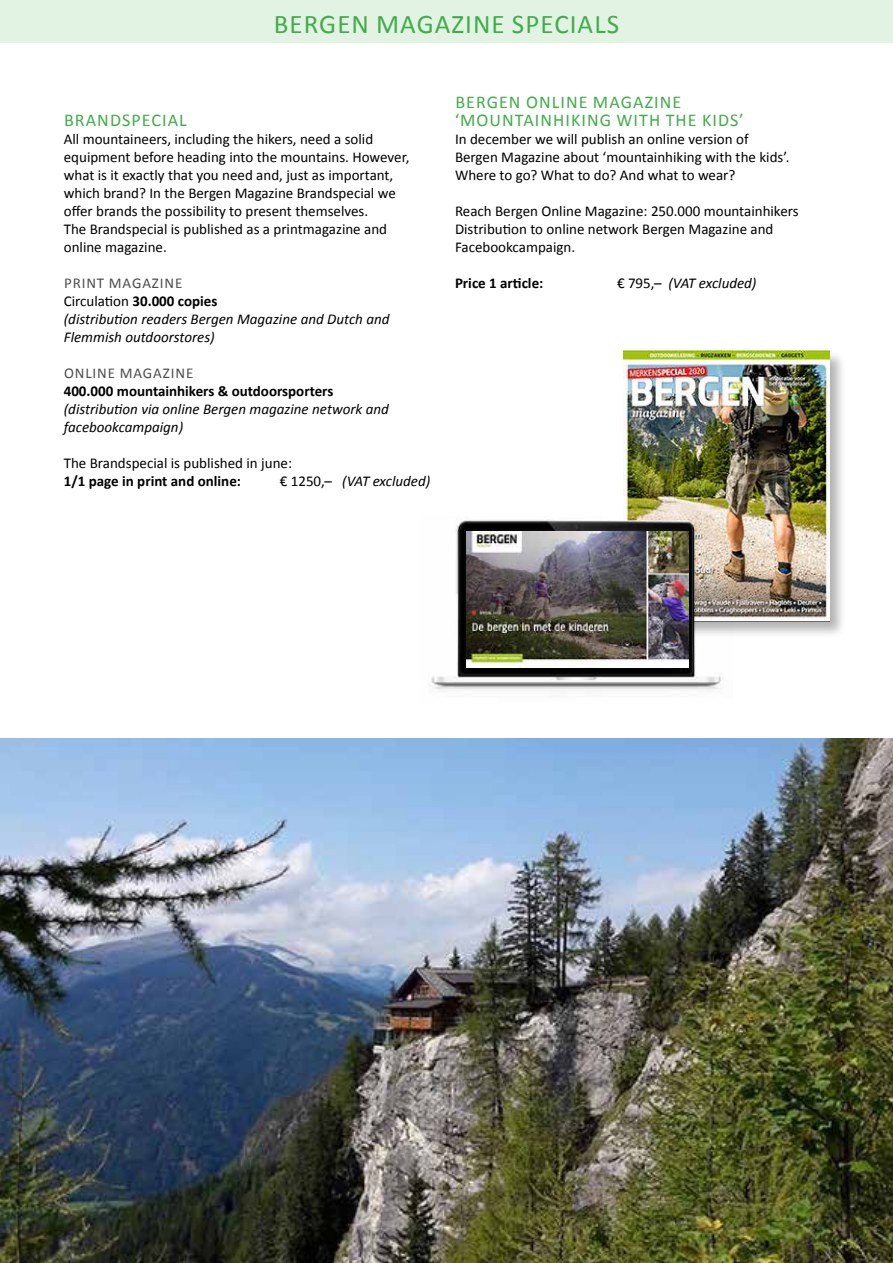
<style>
.page{position:relative;width:893px;height:1263px;background:#fff}
.page>*{position:absolute;margin:0;border:0;box-sizing:border-box;transform-origin:0 0}
.t1{font:27px "Calibri";letter-spacing:.04em;color:#41ad49}
.t2{font:18px/18px "Calibri";letter-spacing:.06em;color:#41ad49}
.t3{font:15px/18px "Calibri";color:#000}
.t4{font:italic 15px/18px "Calibri";color:#000}
.t5{font:700 15px "Calibri";color:#000}
.t6{font:15px "Calibri";letter-spacing:.06em;color:#4d4d4d}
.s1{font-style:normal;color:#4d4d4d}
.s2{font-style:normal}
.s3{font-weight:700;font-style:normal}
</style>
<div class="page">
<div style="left:0;top:0;width:893px;height:43px;background:#e2f3e4"></div>
<img style="left:0;top:738px;width:893px;height:525px">
<div style="left:623px;top:350px;width:224px;height:289px;background:#000;opacity:.3"></div>
<img style="left:623px;top:351px;width:206px;height:270px">
<img style="left:430px;top:516px;width:302px;height:175px">
<img style="left:467px;top:532px;width:221px;height:135px">
<h1 class="t1" style="left:274px;top:7px;width:347px">BERGEN MAGAZINE SPECIALS</h1>
<p class="t2" style="left:64px;top:111px;width:124px">BRANDSPECIAL</p>
<p class="t3" style="left:64px;top:130px;width:347px">All mountaineers, including the hikers, need a solid equipment before heading into the mountains. However, what is it exactly that you need and, just as important, which brand? In the Bergen Magazine Brandspecial we offer brands the possibility to present themselves.<br>The Brandspecial is published as a printmagazine and online magazine.</p>
<p class="t4" style="left:64px;top:273px;width:327px"><span class="s1">PRINT MAGAZINE<br></span><span class="s2">Circulation</span> <span class="s3">30.000 copies<br></span>(distribution readers Bergen Magazine and Dutch and<br>Flemmish outdoorstores)</p>
<p class="t6" style="left:64px;top:364px;width:131px">ONLINE MAGAZINE</p>
<p class="t5" style="left:64px;top:381px;width:271px">400.000 mountainhikers &amp; outdoorsporters</p>
<p class="t4" style="left:64px;top:399px;width:327px">(distribution via online Bergen magazine network and facebookcampaign)</p>
<p class="t3" style="left:64px;top:454px;width:230px">The Brandspecial is published in june:</p>
<p class="t5" style="left:64px;top:471px;width:179px">1/1 page in print and online:</p>
<p class="t4" style="left:280px;top:471px;width:152px"><span class="s2">€ 1250,–</span> (VAT excluded)</p>
<p class="t2" style="left:455px;top:93px;width:290px">BERGEN ONLINE MAGAZINE ‘MOUNTAINHIKING WITH THE KIDS’</p>
<p class="t3" style="left:455px;top:130px;width:336px">In december we will publish an online version of<br>Bergen Magazine about ‘mountainhiking with the kids’.<br>Where to go? What to do? And what to wear?</p>
<p class="t3" style="left:455px;top:202px;width:345px">Reach Bergen Online Magazine: 250.000 mountainhikers<br>Distribution to online network Bergen Magazine and<br>Facebookcampaign.</p>
<p class="t5" style="left:455px;top:273px;width:90px">Price 1 article:</p>
<p class="t4" style="left:617px;top:273px;width:141px"><span class="s2">€ 795,–</span> (VAT excluded)</p>
</div>
